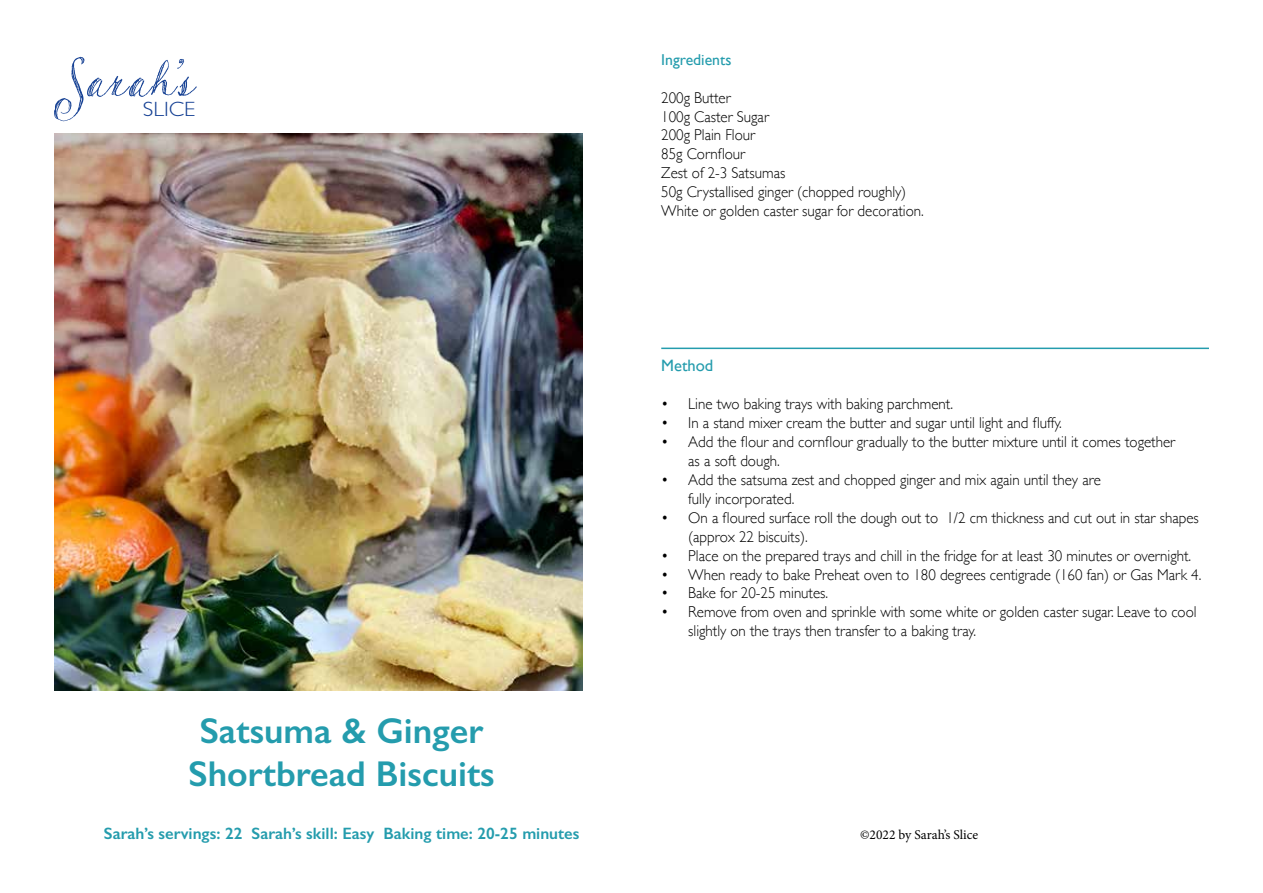
<style>
.page{position:relative;width:1263px;height:893px;background:#fff}
.page>*{position:absolute;margin:0;border:0;box-sizing:border-box;transform-origin:0 0}
.t1{font:600 36px/43.2px "Gill Sans";color:#249cad;text-align:center}
.t2{font:300 20.7px "Gill Sans";color:#164194;scale:1.09 1}
.t3{font:600 16.5px "Gill Sans";color:#249cad}
.t4{font:16.5px "Gill Sans";color:#249cad}
.t5{font:300 15.75px/18.9px "Gill Sans";color:#000;scale:.95 1}
.t6{font:15.75px "Gill Sans";color:#249cad}
.t7{font:13.5px "Minion Pro";color:#000}
</style>
<div class="page">
<img style="left:54px;top:134px;width:529px;height:556px">
<svg style="left:54px;top:57px;width:143px;height:64px"></svg>
<hr style="left:661px;top:348px;width:548px;height:1px;background:#249cad">
<h2 class="t2" style="left:143px;top:93px;width:50px">SLICE</h2>
<h1 class="t1" style="left:188px;top:708px;width:308px">Satsuma &amp; Ginger<br>Shortbread Biscuits</h1>
<p class="t3" style="left:104px;top:823px;width:477px">Sarah’s servings: 22 Sarah’s skill: Easy Baking time: 20-25 minutes</p>
<p class="t6" style="left:661px;top:50px;width:72px">Ingredients</p>
<p class="t5" style="left:661px;top:87px;width:278px">200g Butter<br>100g Caster Sugar<br>200g Plain Flour<br>85g Cornflour<br>Zest of 2-3 Satsumas<br>50g Crystallised ginger (chopped roughly)<br>White or golden caster sugar for decoration.</p>
<p class="t4" style="left:661px;top:355px;width:54px">Method</p>
<p class="t5" style="left:661px;top:394px;width:309px">• Line two baking trays with baking parchment.</p>
<p class="t5" style="left:661px;top:413px;width:423px">• In a stand mixer cream the butter and sugar until light and fluffy.</p>
<p class="t5" style="left:688px;top:432px;width:514px;text-indent:-27px">• Add the flour and cornflour gradually to the butter mixture until it comes together as a soft dough.</p>
<p class="t5" style="left:688px;top:470px;width:436px;text-indent:-27px">• Add the satsuma zest and chopped ginger and mix again until they are fully incorporated.</p>
<p class="t5" style="left:688px;top:507px;width:539px;text-indent:-27px">• On a floured surface roll the dough out to 1/2 cm thickness and cut out in star shapes (approx 22 biscuits).</p>
<p class="t5" style="left:661px;top:545px;width:559px">• Place on the prepared trays and chill in the fridge for at least 30 minutes or overnight.</p>
<p class="t5" style="left:661px;top:564px;width:570px">• When ready to bake Preheat oven to 180 degrees centigrade (160 fan) or Gas Mark 4.</p>
<p class="t5" style="left:661px;top:583px;width:177px">• Bake for 20-25 minutes.</p>
<p class="t5" style="left:688px;top:602px;width:537px;text-indent:-27px">• Remove from oven and sprinkle with some white or golden caster sugar. Leave to cool slightly on the trays then transfer to a baking tray.</p>
<p class="t7" style="left:860px;top:825px;width:120px">©2022 by Sarah’s Slice</p>
</div>
